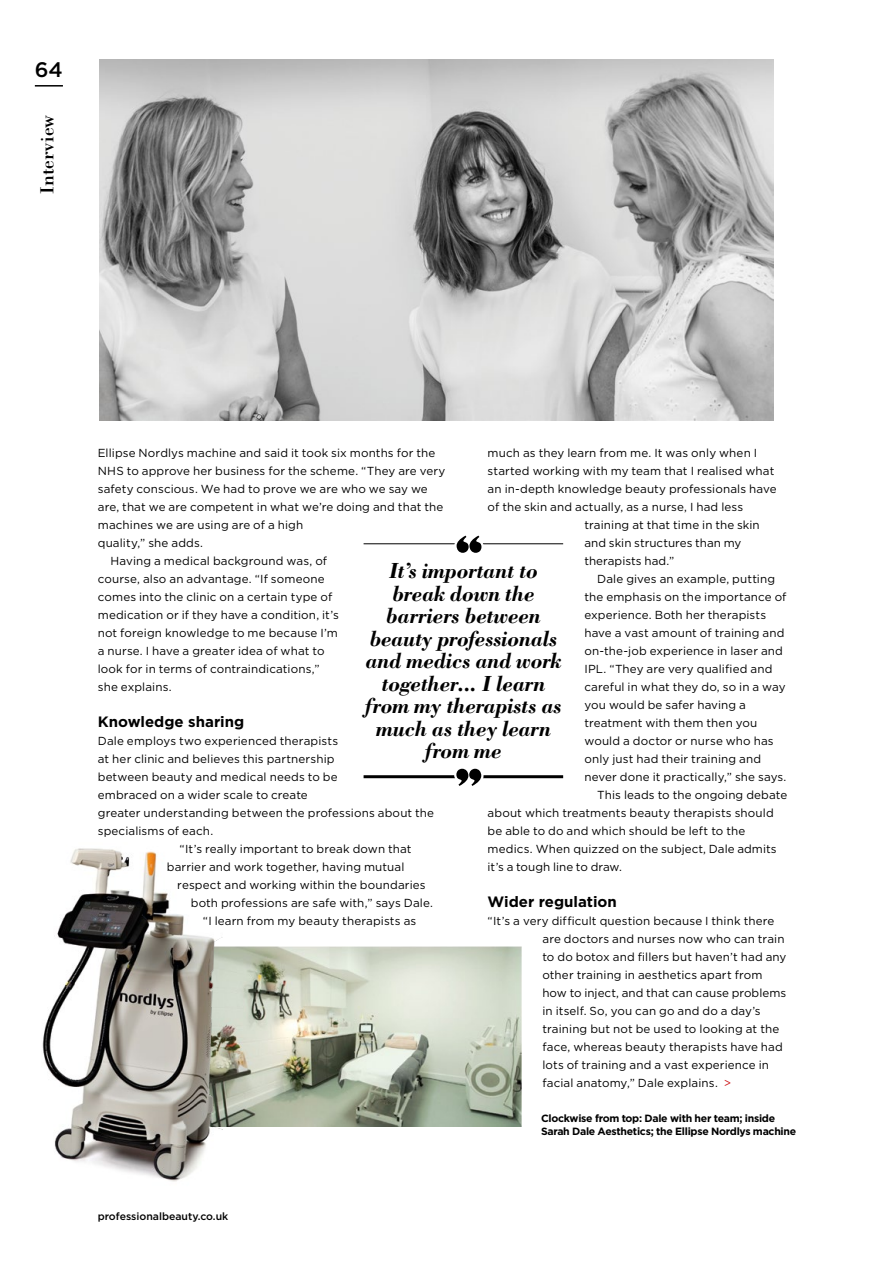
<style>
.page{position:relative;width:893px;height:1263px;background:#fff}
.page>*{position:absolute;margin:0;border:0;box-sizing:border-box;transform-origin:0 0}
.Article_Sans_first{font:italic 700 22.5px/22.5px "Bodoni";letter-spacing:-.015em;color:#000;text-align:center}
.t1{font:500 21px "Gotham";color:#000}
.t2{font:19.5px "Bodoni";color:#000}
.Interview_Subhead{font:700 15px "Gotham";color:#000}
.Article_Sans_first-2{font:11.7px/18px "Gotham";letter-spacing:.01em;color:#000}
.Spa_caption{font:700 10.5px/12.8px "Gotham";letter-spacing:-.025em;color:#000}
.t3{font:500 10.5px "Gotham";color:#000}
.s1{color:#cd171a}
</style>
<div class="page">
<img style="left:222px;top:946px;width:299px;height:180px">
<img style="left:42px;top:848px;width:180px;height:334px">
<img style="left:100px;top:60px;width:674px;height:361px">
<hr style="left:35px;top:85px;width:28px;height:2px;background:#000">
<hr style="left:364px;top:543px;width:199px;height:1px;background:#000">
<hr style="left:364px;top:775px;width:199px;height:3px;background:#000">
<svg style="left:452px;top:535px;width:35px;height:18px"></svg>
<svg style="left:450px;top:768px;width:36px;height:18px"></svg>
<p class="t1" style="left:35px;top:57px;width:30px">64</p>
<p class="t2" style="left:35px;top:194px;width:81px;rotate:-90deg">Interview</p>
<p class="Article_Sans_first-2" style="left:98px;top:443px;width:349px">Ellipse Nordlys machine and said it took six months for the NHS to approve her business for the scheme. “They are very safety conscious. We had to prove we are who we say we are, that we are competent in what we’re doing and that the machines we are using are of a high<br>quality,” she adds.</p>
<p class="Article_Sans_first-2" style="left:98px;top:551px;width:243px;text-indent:13px">Having a medical background was, of course, also an advantage. “If someone comes into the clinic on a certain type of medication or if they have a condition, it’s not foreign knowledge to me because I’m a nurse. I have a greater idea of what to look for in terms of contraindications,” she explains.</p>
<p class="Interview_Subhead" style="left:98px;top:713px;width:148px">Knowledge sharing</p>
<p class="Article_Sans_first-2" style="left:98px;top:731px;width:338px">Dale employs two experienced therapists<br>at her clinic and believes this partnership<br>between beauty and medical needs to be<br>embraced on a wider scale to create<br>greater understanding between the professions about the specialisms of each.</p>
<p class="Article_Sans_first-2" style="left:180px;top:839px;width:234px">“It’s really important to break down that</p>
<p class="Article_Sans_first-2" style="left:167px;top:857px;width:239px">barrier and work together, having mutual</p>
<p class="Article_Sans_first-2" style="left:177px;top:875px;width:250px">respect and working within the boundaries</p>
<p class="Article_Sans_first-2" style="left:191px;top:893px;width:244px">both professions are safe with,” says Dale.</p>
<p class="Article_Sans_first-2" style="left:203px;top:911px;width:215px">“I learn from my beauty therapists as</p>
<p class="Article_Sans_first-2" style="left:488px;top:443px;width:271px">much as they learn from me. It was only when I</p>
<p class="Article_Sans_first-2" style="left:488px;top:461px;width:288px">started working with my team that I realised what</p>
<p class="Article_Sans_first-2" style="left:488px;top:479px;width:290px">an in-depth knowledge beauty professionals have</p>
<p class="Article_Sans_first-2" style="left:488px;top:497px;width:257px">of the skin and actually, as a nurse, I had less</p>
<p class="Article_Sans_first-2" style="left:584px;top:515px;width:177px">training at that time in the skin</p>
<p class="Article_Sans_first-2" style="left:584px;top:533px;width:158px">and skin structures than my</p>
<p class="Article_Sans_first-2" style="left:584px;top:551px;width:91px">therapists had.”</p>
<p class="Article_Sans_first-2" style="left:584px;top:569px;width:204px;text-indent:13px">Dale gives an example, putting the emphasis on the importance of experience. Both her therapists have a vast amount of training and on-the-job experience in laser and<br>IPL. “They are very qualified and careful in what they do, so in a way you would be safer having a treatment with them then you would a doctor or nurse who has only just had their training and never done it practically,” she says.</p>
<p class="Article_Sans_first-2" style="left:488px;top:785px;width:301px;text-indent:110px">This leads to the ongoing debate about which treatments beauty therapists should be able to do and which should be left to the medics. When quizzed on the subject, Dale admits it’s a tough line to draw.</p>
<p class="Interview_Subhead" style="left:488px;top:893px;width:131px">Wider regulation</p>
<p class="Article_Sans_first-2" style="left:542px;top:911px;width:246px;text-indent:-55px">“It’s a very difficult question because I think there are doctors and nurses now who can train to do botox and fillers but haven’t had any other training in aesthetics apart from how to inject, and that can cause problems in itself. So, you can go and do a day’s training but not be used to looking at the face, whereas beauty therapists have had lots of training and a vast experience in facial anatomy,” Dale explains. <span class="s1">&gt;</span></p>
<p class="Spa_caption" style="left:541px;top:1111px;width:257px">Clockwise from top: Dale with her team; inside<br>Sarah Dale Aesthetics; the Ellipse Nordlys machine</p>
<p class="Article_Sans_first" style="left:365px;top:559px;width:198px">It’s important to break down the barriers between beauty professionals and medics and work together... I learn from my therapists as much as they learn from me</p>
<p class="t3" style="left:98px;top:1211px;width:132px">professionalbeauty.co.uk</p>
</div>
